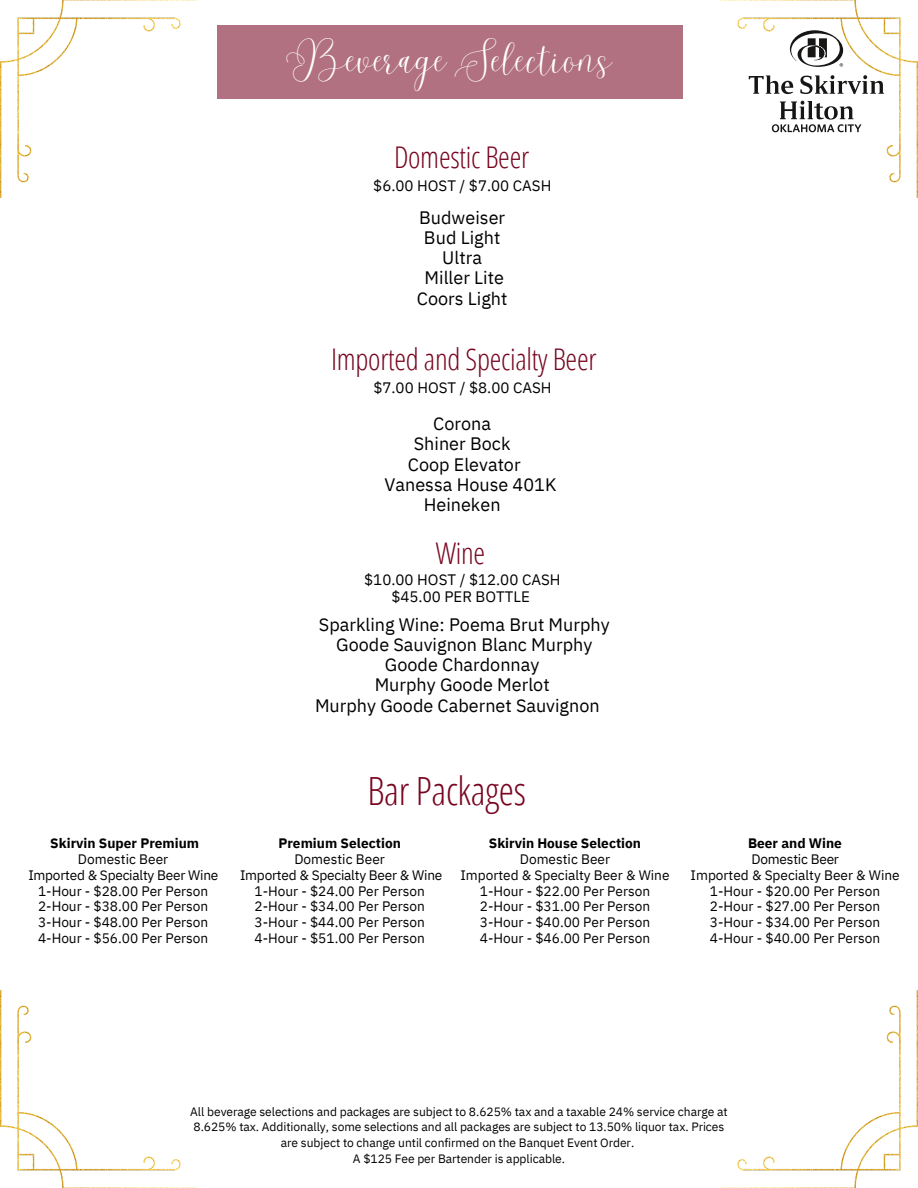
<style>
.page{position:relative;width:918px;height:1188px;background:#fff}
.page>*{position:absolute;margin:0;border:0;box-sizing:border-box;transform-origin:0 0}
.t1{font:300 38.85px "Open Sans Condensed";letter-spacing:-.01em;color:#780520}
.t2{font:33.15px "Malibu";letter-spacing:-.01em;color:#fff}
.t3{font:300 29.85px "Open Sans Condensed";letter-spacing:-.01em;color:#780520}
.t4{font:18px/20.2px "IBM Plex Sans";color:#000;text-align:center}
.t5{font:15.15px/16.8px "IBM Plex Sans";color:#000;text-align:center}
.t6{font:13.65px/15.8px "IBM Plex Sans";color:#000;text-align:center}
.t7{font:700 13.65px "IBM Plex Sans";color:#000}
.t8{font:12px/15.8px "IBM Plex Sans";letter-spacing:-.005em;color:#000;text-align:center}
</style>
<div class="page">
<img style="left:0;top:990px;width:198px;height:198px">
<img style="left:720px;top:990px;width:198px;height:198px">
<img style="left:720px;top:0;width:198px;height:198px">
<img style="left:0;top:0;width:198px;height:198px">
<svg style="left:749px;top:75px;width:135px;height:19px"></svg>
<svg style="left:772px;top:101px;width:90px;height:31px"></svg>
<svg style="left:790px;top:30px;width:53px;height:37px"></svg>
<div style="left:217px;top:25px;width:465px;height:74px;background:#b27181"></div>
<h2 class="t2" style="left:286px;top:40px;width:327px">Beverage Selections</h2>
<h3 class="t3" style="left:394px;top:136px;width:137px">Domestic Beer</h3>
<p class="t5" style="left:373px;top:177px;width:180px">$6.00 HOST / $7.00 CASH</p>
<h3 class="t4" style="left:417px;top:207px;width:92px">Budweiser<br>Bud Light<br>Ultra<br>Miller Lite<br>Coors Light</h3>
<h3 class="t3" style="left:331px;top:338px;width:267px">Imported and Specialty Beer</h3>
<p class="t5" style="left:373px;top:379px;width:180px">$7.00 HOST / $8.00 CASH</p>
<h3 class="t4" style="left:433px;top:413px;width:59px">Corona</h3>
<h3 class="t4" style="left:414px;top:433px;width:98px">Shiner Bock</h3>
<h3 class="t4" style="left:408px;top:454px;width:114px">Coop Elevator</h3>
<h3 class="t4" style="left:385px;top:474px;width:173px">Vanessa House 401K</h3>
<h3 class="t4" style="left:424px;top:494px;width:78px">Heineken</h3>
<h3 class="t3" style="left:436px;top:532px;width:51px">Wine</h3>
<p class="t5" style="left:364px;top:571px;width:198px">$10.00 HOST / $12.00 CASH $45.00 PER BOTTLE</p>
<h3 class="t4" style="left:315px;top:614px;width:296px">Sparkling Wine: Poema Brut Murphy<br>Goode Sauvignon Blanc Murphy<br>Goode Chardonnay<br>Murphy Goode Merlot<br>Murphy Goode Cabernet Sauvignon</h3>
<p class="t7" style="left:50px;top:834px;width:150px">Skirvin Super Premium</p>
<p class="t6" style="left:28px;top:851px;width:192px">Domestic Beer<br>Imported &amp; Specialty Beer Wine<br>1-Hour - $28.00 Per Person<br>2-Hour - $38.00 Per Person<br>3-Hour - $48.00 Per Person<br>4-Hour - $56.00 Per Person</p>
<h1 class="t1" style="left:368px;top:764px;width:160px">Bar Packages</h1>
<p class="t7" style="left:278px;top:834px;width:124px">Premium Selection</p>
<p class="t6" style="left:240px;top:851px;width:204px">Domestic Beer<br>Imported &amp; Specialty Beer &amp; Wine<br>1-Hour - $24.00 Per Person<br>2-Hour - $34.00 Per Person<br>3-Hour - $44.00 Per Person<br>4-Hour - $51.00 Per Person</p>
<p class="t7" style="left:489px;top:834px;width:154px">Skirvin House Selection</p>
<p class="t6" style="left:460px;top:851px;width:211px">Domestic Beer<br>Imported &amp; Specialty Beer &amp; Wine<br>1-Hour - $22.00 Per Person<br>2-Hour - $31.00 Per Person<br>3-Hour - $40.00 Per Person<br>4-Hour - $46.00 Per Person</p>
<p class="t7" style="left:748px;top:834px;width:95px">Beer and Wine</p>
<p class="t6" style="left:691px;top:851px;width:211px">Domestic Beer<br>Imported &amp; Specialty Beer &amp; Wine<br>1-Hour - $20.00 Per Person<br>2-Hour - $27.00 Per Person<br>3-Hour - $34.00 Per Person<br>4-Hour - $40.00 Per Person</p>
<p class="t8" style="left:190px;top:1103px;width:539px">All beverage selections and packages are subject to 8.625% tax and a taxable 24% service charge at 8.625% tax. Additionally, some selections and all packages are subject to 13.50% liquor tax. Prices are subject to change until confirmed on the Banquet Event Order.<br>A $125 Fee per Bartender is applicable.</p>
</div>
